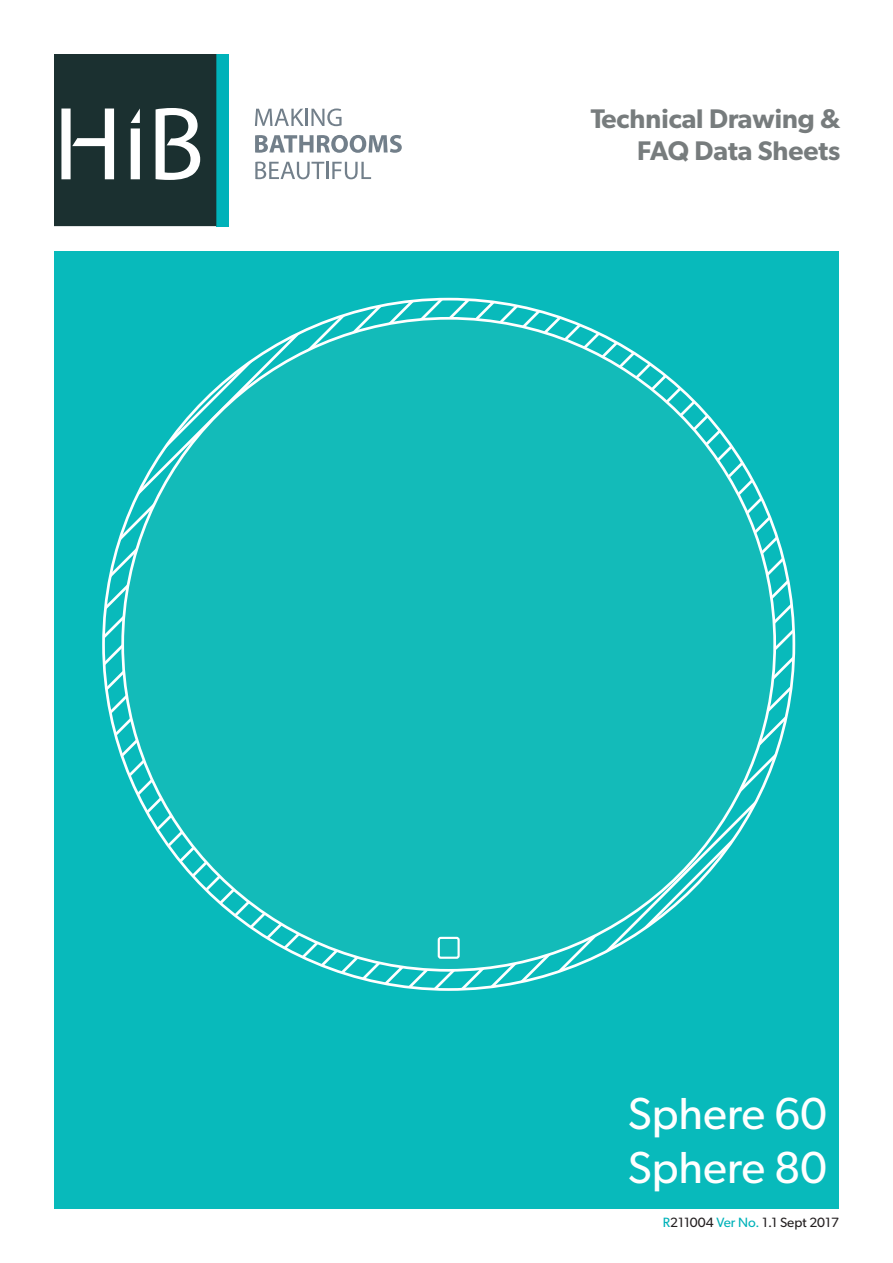
<style>
.page{position:relative;width:893px;height:1263px;background:#fff}
.page>*{position:absolute;margin:0;border:0;box-sizing:border-box;transform-origin:0 0}
.Contact_Text{font:45px "Gibson";color:#fff}
.t1{font:600 27px "Gibson";color:#777c7d}
.Contact_Text-2{font:13.5px "Gibson";color:#231f20}
.s1{color:#00b2b9}
</style>
<div class="page">
<div style="left:54px;top:251px;width:785px;height:958px;background:#08babb"></div>
<svg style="left:137px;top:797px;width:180px;height:168px"></svg>
<svg style="left:667px;top:401px;width:101px;height:109px"></svg>
<svg style="left:104px;top:299px;width:457px;height:498px"></svg>
<svg style="left:317px;top:510px;width:477px;height:479px"></svg>
<div style="left:123px;top:318px;width:652px;height:652px;background:#13bbb9;border-radius:50%"></div>
<div style="left:438px;top:937px;width:22px;height:22px;border:2px solid #fff;border-radius:2px"></div>
<div style="left:216px;top:54px;width:13px;height:172px;background:#00b2b9"></div>
<svg style="left:54px;top:54px;width:162px;height:172px;background:#394b4b"></svg>
<svg style="left:255px;top:109px;width:49px;height:17px"></svg>
<hr style="left:305px;top:109px;width:3px;height:17px;background:#727f8a">
<svg style="left:311px;top:109px;width:31px;height:17px"></svg>
<svg style="left:255px;top:135px;width:147px;height:18px"></svg>
<svg style="left:255px;top:162px;width:116px;height:17px"></svg>
<p class="t1" style="left:591px;top:102px;width:251px">Technical Drawing &amp;</p>
<p class="t1" style="left:637px;top:135px;width:205px">FAQ Data Sheets</p>
<p class="Contact_Text" style="left:628px;top:1086px;width:201px">Sphere 60</p>
<p class="Contact_Text" style="left:628px;top:1140px;width:201px">Sphere 80</p>
<p class="Contact_Text-2" style="left:663px;top:1214px;width:178px"><span class="s1">R</span>211004 <span class="s1">Ver No.</span> 1.1 Sept 2017</p>
</div>
